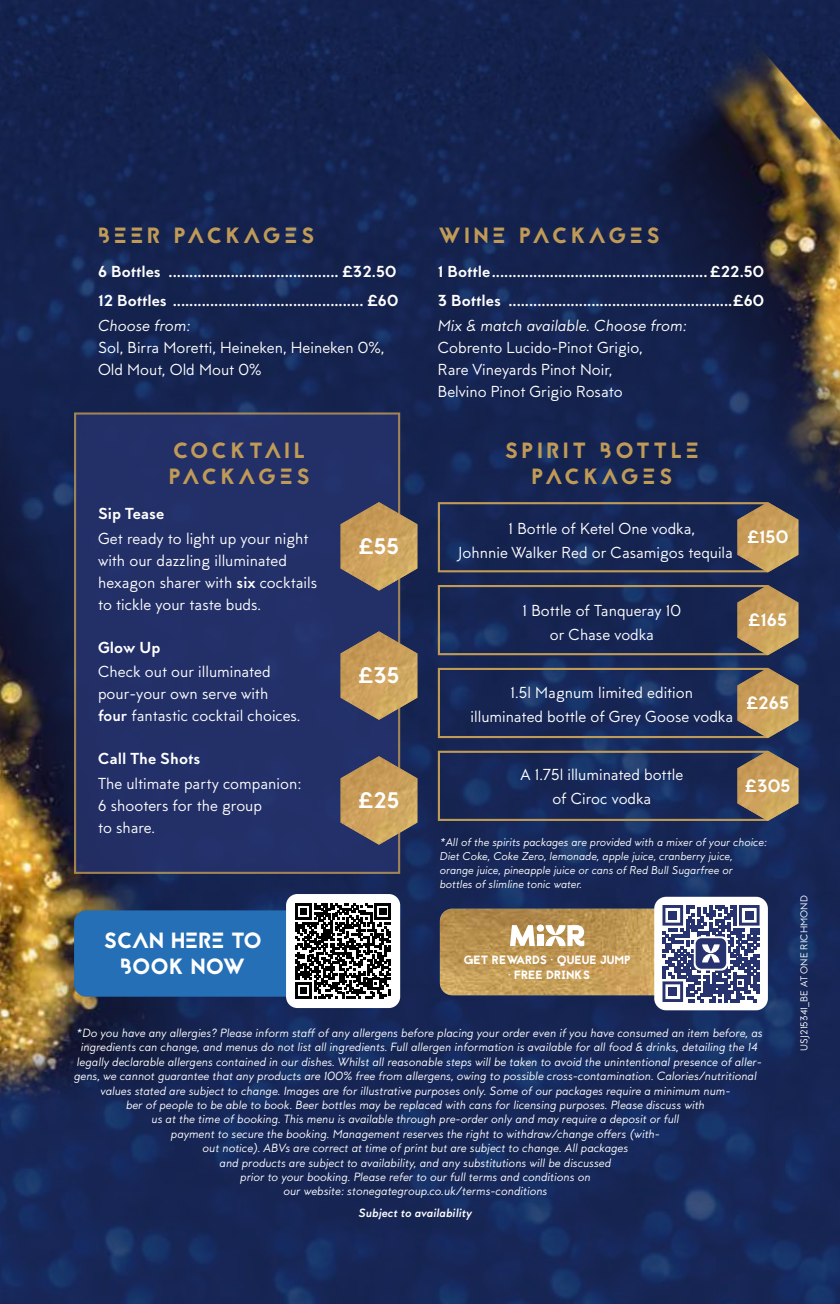
<style>
.page{position:relative;width:840px;height:1304px;background:#fff}
.page>*{position:absolute;margin:0;border:0;box-sizing:border-box;transform-origin:0 0}
.t1{font:800 22.6px "MTT Milano";color:#fff}
.t2{font:22px/26px "Jaapokkisubtract";letter-spacing:.16em;color:#c09b57;text-align:center}
.t3{font:22px/26.4px "Jaapokkisubtract";color:#fff;text-align:center}
.t4{font:22px/26px "Jaapokkisubtract";letter-spacing:.12em;color:#c09b57}
.t5{font:22px "Jaapokkisubtract";letter-spacing:.14em;color:#c09b57}
.t6{font:800 18px "MTT Milano";color:#fff}
.t7{font:16px/22px "MTT Milano";color:#fff}
.t8{font:800 16px/28.8px "MTT Milano";color:#fff}
.t9{font:italic 16px "MTT Milano";color:#fff}
.t10{font:italic 12px/14.4px "MTT Milano";color:#fff;text-align:center}
.t11{font:12px "Jaapokki";color:#fff}
.t12{font:italic 700 12px "MTT Milano";color:#fff}
.t13{font:italic 11.4px/14px "MTT Milano";color:#fff}
.t14{font:10px "MTT Milano";letter-spacing:.01em;color:#fff}
.s1{font-weight:700}
</style>
<div class="page">
<img style="left:0;top:0;width:839px;height:1304px">
<svg style="left:436px;top:501px;width:361px;height:72px;background:#293354"></svg>
<img style="left:550px;top:31px;width:289px;height:531px">
<img style="left:0;top:413px;width:259px;height:712px">
<svg style="left:436px;top:750px;width:361px;height:72px;background:#21305a"></svg>
<img style="left:737px;top:751px;width:60px;height:70px">
<div style="left:74px;top:910px;width:324px;height:87px;background:#246fb6;border-radius:12px"></div>
<img style="left:439px;top:909px;width:215px;height:86px">
<div style="left:654px;top:897px;width:113px;height:113px;background:#fff;border-radius:12px"></div>
<svg style="left:662px;top:905px;width:97px;height:97px"></svg>
<svg style="left:509px;top:925px;width:25px;height:21px"></svg>
<div style="left:537px;top:934px;width:6px;height:12px;background:#fff"></div>
<svg style="left:536px;top:924px;width:7px;height:8px"></svg>
<svg style="left:545px;top:925px;width:39px;height:21px"></svg>
<div style="left:286px;top:894px;width:114px;height:114px;background:#fff;border-radius:11px"></div>
<svg style="left:295px;top:903px;width:95px;height:96px"></svg>
<div style="left:73px;top:411px;width:328px;height:464px;background:#233068"></div>
<img style="left:340px;top:756px;width:77px;height:89px">
<img style="left:340px;top:631px;width:77px;height:89px">
<img style="left:340px;top:502px;width:77px;height:89px">
<svg style="left:436px;top:667px;width:361px;height:72px;background:#223059"></svg>
<img style="left:737px;top:668px;width:60px;height:70px">
<svg style="left:436px;top:584px;width:361px;height:72px;background:#202d54"></svg>
<img style="left:737px;top:585px;width:60px;height:70px">
<h2 class="t2" style="left:98px;top:223px;width:218px">BEER PACKAGES</h2>
<h3 class="t8" style="left:98px;top:258px;width:301px">6 Bottles ......................................... £32.50<br>12 Bottles .............................................. £60</h3>
<h3 class="t9" style="left:98px;top:316px;width:94px">Choose from:</h3>
<h3 class="t7" style="left:98px;top:337px;width:288px">Sol, Birra Moretti, Heineken, Heineken 0%,<br>Old Mout, Old Mout 0%</h3>
<h2 class="t5" style="left:437px;top:220px;width:223px">WINE PACKAGES</h2>
<h3 class="t8" style="left:437px;top:258px;width:327px">1 Bottle.................................................... £22.50<br>3 Bottles ......................................................£60</h3>
<h3 class="t9" style="left:437px;top:316px;width:250px">Mix &amp; match available. Choose from:</h3>
<h3 class="t7" style="left:437px;top:337px;width:206px">Cobrento Lucido-Pinot Grigio,<br>Rare Vineyards Pinot Noir,<br>Belvino Pinot Grigio Rosato</h3>
<h2 class="t4" style="left:169px;top:438px;width:142px">COCKTAIL<br>PACKAGES</h2>
<h3 class="t8" style="left:98px;top:500px;width:68px">Sip Tease</h3>
<h3 class="t7" style="left:98px;top:527px;width:220px">Get ready to light up your night with our dazzling illuminated hexagon sharer with <span class="s1">six</span> cocktails to tickle your taste buds.</h3>
<h3 class="t8" style="left:98px;top:633px;width:64px">Glow Up</h3>
<h3 class="t7" style="left:98px;top:661px;width:204px">Check out our illuminated pour-your own serve with <span class="s1">four</span> fantastic cocktail choices.</h3>
<h3 class="t8" style="left:98px;top:745px;width:104px">Call The Shots</h3>
<h3 class="t7" style="left:98px;top:773px;width:205px">The ultimate party companion:<br>6 shooters for the group<br>to share.</h3>
<h2 class="t3" style="left:104px;top:928px;width:160px">SCAN HERE TO<br>BOOK NOW</h2>
<h1 class="t1" style="left:358px;top:533px;width:42px">£55</h1>
<h1 class="t1" style="left:358px;top:662px;width:43px">£35</h1>
<h1 class="t1" style="left:358px;top:787px;width:43px">£25</h1>
<h2 class="t2" style="left:504px;top:438px;width:195px">SPIRIT BOTTLE<br>PACKAGES</h2>
<h3 class="t7" style="left:457px;top:517px;width:276px;line-height:24px;text-indent:51px">1 Bottle of Ketel One vodka,<br>Johnnie Walker Red or Casamigos tequila</h3>
<h3 class="t6" style="left:747px;top:526px;width:43px">£150</h3>
<h3 class="t7" style="left:522px;top:599px;width:160px;line-height:24px;text-align:center">1 Bottle of Tanqueray 10 or Chase vodka</h3>
<h3 class="t6" style="left:748px;top:609px;width:40px">£165</h3>
<h3 class="t7" style="left:470px;top:681px;width:264px;line-height:24px;text-align:center">1.5l Magnum limited edition<br>illuminated bottle of Grey Goose vodka</h3>
<h3 class="t6" style="left:746px;top:692px;width:44px">£265</h3>
<h3 class="t7" style="left:520px;top:763px;width:164px;line-height:24px;text-align:center">A 1.75l illuminated bottle of Ciroc vodka</h3>
<h3 class="t6" style="left:744px;top:775px;width:47px">£305</h3>
<p class="t13" style="left:439px;top:836px;width:328px">*All of the spirits packages are provided with a mixer of your choice:<br>Diet Coke, Coke Zero, lemonade, apple juice, cranberry juice, orange juice, pineapple juice or cans of Red Bull Sugarfree or bottles of slimline tonic water.</p>
<p class="t11" style="left:463px;top:952px;width:169px">GET REWARDS • QUEUE JUMP</p>
<p class="t11" style="left:507px;top:966px;width:83px">• FREE DRINKS</p>
<p class="t10" style="left:74px;top:1026px;width:689px">*Do you have any allergies? Please inform staff of any allergens before placing your order even if you have consumed an item before, as ingredients can change, and menus do not list all ingredients. Full allergen information is available for all food &amp; drinks, detailing the 14 legally declarable allergens contained in our dishes. Whilst all reasonable steps will be taken to avoid the unintentional presence of aller&shy;gens, we cannot guarantee that any products are 100% free from allergens, owing to possible cross-contamination. Calories/nutritional values stated are subject to change. Images are for illustrative purposes only. Some of our packages require a minimum num-<br>ber of people to be able to book. Beer bottles may be replaced with cans for licensing purposes. Please discuss with<br>us at the time of booking. This menu is available through pre-order only and may require a deposit or full<br>payment to secure the booking. Management reserves the right to withdraw/change offers (with-<br>out notice). ABVs are correct at time of print but are subject to change. All packages<br>and products are subject to availability, and any substitutions will be discussed<br>prior to your booking. Please refer to our full terms and conditions on<br>our website: stonegategroup.co.uk/terms-conditions</p>
<p class="t12" style="left:358px;top:1206px;width:115px">Subject to availability</p>
<p class="t14" style="left:797px;top:1051px;width:157px;rotate:-90deg">USJ215341_BE AT ONE RICHMOND</p>
</div>
